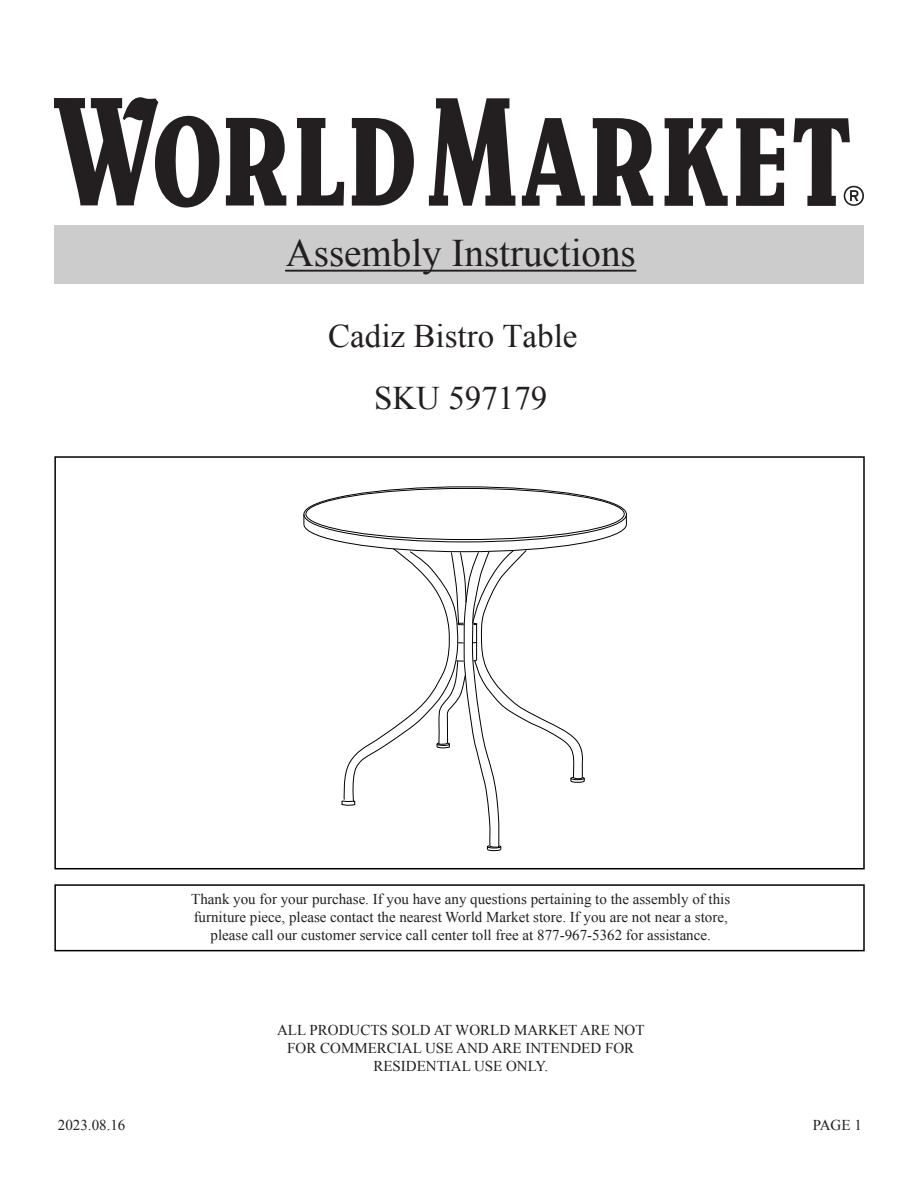
<style>
.page{position:relative;width:918px;height:1188px;background:#fff}
.page>*{position:absolute;margin:0;border:0;box-sizing:border-box;transform-origin:0 0}
.t1{font:39px "Times New Roman";color:#231f20}
.t2{font:33px "Times New Roman";color:#231f20}
.t3{font:15px/18px "Times New Roman";color:#231f20;text-align:center}
</style>
<div class="page">
<svg style="left:429px;top:98px;width:86px;height:108px"></svg>
<svg style="left:226px;top:118px;width:60px;height:88px"></svg>
<svg style="left:352px;top:118px;width:62px;height:88px"></svg>
<svg style="left:522px;top:118px;width:63px;height:88px"></svg>
<svg style="left:593px;top:118px;width:60px;height:88px"></svg>
<svg style="left:665px;top:118px;width:63px;height:88px"></svg>
<svg style="left:736px;top:118px;width:48px;height:88px"></svg>
<svg style="left:297px;top:118px;width:47px;height:88px"></svg>
<svg style="left:54px;top:97px;width:165px;height:111px"></svg>
<svg style="left:794px;top:118px;width:70px;height:88px"></svg>
<div style="left:54px;top:225px;width:810px;height:59px;background:#cbcccb"></div>
<hr style="left:286px;top:270px;width:350px;height:2px;background:#231f20">
<div style="left:54px;top:884px;width:811px;height:67px;border:2px solid #000"></div>
<svg style="left:303px;top:486px;width:324px;height:466px"></svg>
<p class="t1" style="left:286px;top:227px;width:351px">Assembly Instructions</p>
<p class="t2" style="left:328px;top:313px;width:251px">Cadiz Bistro Table</p>
<p class="t2" style="left:374px;top:376px;width:175px">SKU 597179</p>
<p class="t3" style="left:191px;top:890px;width:541px">Thank you for your purchase. If you have any questions pertaining to the assembly of this furniture piece, please contact the nearest World Market store. If you are not near a store, please call our customer service call center toll free at 877-967-5362 for assistance.</p>
<p class="t3" style="left:277px;top:1021px;width:369px">ALL PRODUCTS SOLD AT WORLD MARKET ARE NOT<br>FOR COMMERCIAL USE AND ARE INTENDED FOR<br>RESIDENTIAL USE ONLY.</p>
<p class="t3" style="left:58px;top:1116px;width:69px">2023.08.16</p>
<p class="t3" style="left:813px;top:1116px;width:51px">PAGE 1</p>
</div>
